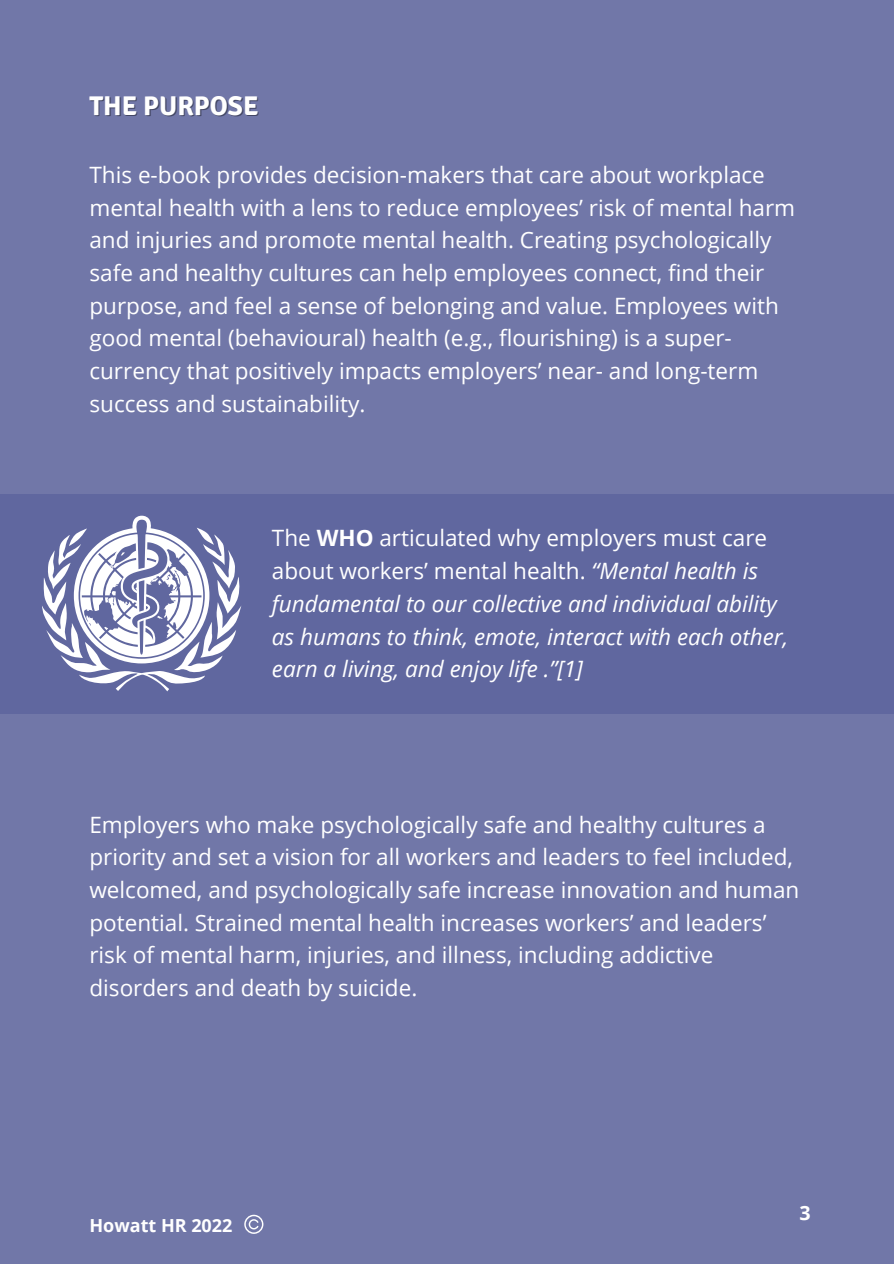
<style>
.page{position:relative;width:894px;height:1264px;background:#fff}
.page>*{position:absolute;margin:0;border:0;box-sizing:border-box;transform-origin:0 0}
.t1{font:700 27px "Signika";color:#fff}
.t2{font:22.5px/32.7px "Open Sans";color:#fff}
.t3{font:italic 22.5px/32.7px "Open Sans";color:#fff}
.t4{font:700 19.65px "Open Sans";color:#fff}
.t5{font:700 18px "Open Sans";color:#fff}
.s1{font-style:normal}
.s2{font-weight:700;font-style:normal}
</style>
<div class="page">
<div style="left:0;top:0;width:893px;height:1263px;background:#7177a8"></div>
<div style="left:0;top:494px;width:893px;height:219px;background:#60679f"></div>
<svg style="left:42px;top:515px;width:199px;height:176px"></svg>
<svg style="left:244px;top:1214px;width:19px;height:19px"></svg>
<p class="t1" style="left:89px;top:89px;width:170px">THE PURPOSE</p>
<p class="t2" style="left:89px;top:158px;width:707px">This e-book provides decision-makers that care about workplace mental health with a lens to reduce employees’ risk of mental harm and injuries and promote mental health. Creating psychologically safe and healthy cultures can help employees connect, find their purpose, and feel a sense of belonging and value. Employees with good mental (behavioural) health (e.g., flourishing) is a super&shy;currency that positively impacts employers’ near- and long-term success and sustainability.</p>
<p class="t3" style="left:272px;top:521px;width:517px"><span class="s1">The</span> <span class="s2">WHO</span> <span class="s1">articulated why employers must care about workers’ mental health.</span> “Mental health is fundamental to our collective and individual ability as humans to think, emote, interact with each other, earn a living, and enjoy life .”[1]</p>
<p class="t2" style="left:89px;top:807px;width:711px">Employers who make psychologically safe and healthy cultures a priority and set a vision for all workers and leaders to feel included, welcomed, and psychologically safe increase innovation and human potential. Strained mental health increases workers’ and leaders’ risk of mental harm, injuries, and illness, including addictive disorders and death by suicide.</p>
<p class="t5" style="left:89px;top:1212px;width:144px">Howatt HR 2022</p>
<p class="t4" style="left:799px;top:1199px;width:13px">3</p>
</div>
